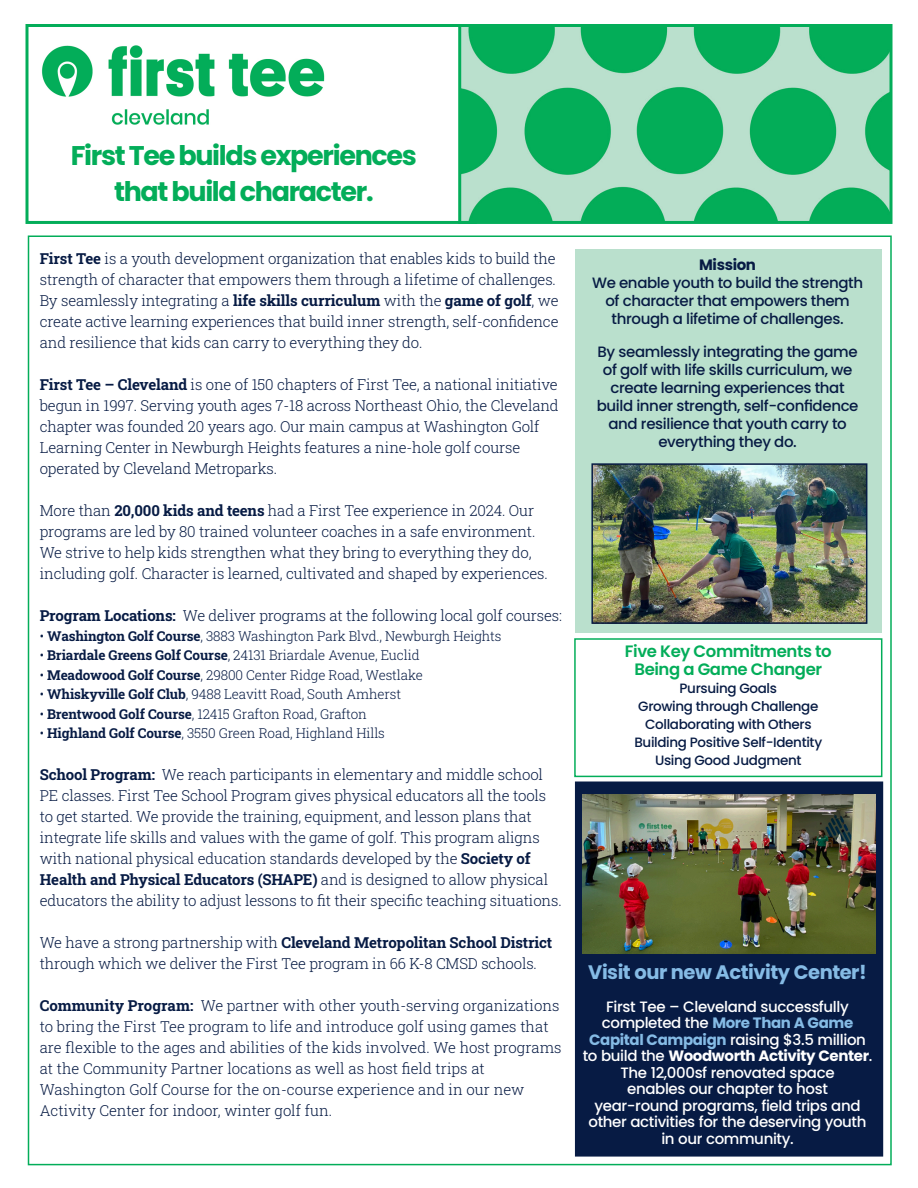
<style>
.page{position:relative;width:918px;height:1188px;background:#fff}
.page>*{position:absolute;margin:0;border:0;box-sizing:border-box;transform-origin:0 0}
.t1{font:700 27px/36px "Poppins";letter-spacing:-.05em;color:#03ad59;text-align:center}
._12_18{font:700 19.5px "Poppins";letter-spacing:-.025em;color:#85bbe5}
.t2{font:600 16.5px/18px "Poppins";letter-spacing:-.025em;color:#03ad59;text-align:center}
.t3{font:300 15px/21px "Roboto Slab";letter-spacing:-.01em;color:#071b44}
.t4{font:500 15px/18px "Poppins";letter-spacing:-.025em;color:#071b44;text-align:center}
._12_18-2{font:500 15px/16.5px "Poppins";letter-spacing:-.025em;color:#fff;text-align:center}
.t5{font:300 13.5px "Roboto Slab";letter-spacing:-.01em;color:#071b44}
.t6{font:500 13.5px "Poppins";letter-spacing:-.025em;color:#071b44}
.s1{font-weight:700}
.s2{font-weight:700;color:#85bbe5}
</style>
<div class="page">
<div style="left:26px;top:24px;width:451px;height:200px;background:#fff;border:3px solid #03ad59"></div>
<div style="left:28px;top:236px;width:864px;height:929px;background:#fff;border:2px solid #03ad59"></div>
<img style="left:462px;top:28px;width:426px;height:192px">
<div style="left:458px;top:24px;width:434px;height:200px;border:3px solid #03ad59"></div>
<img style="left:42px;top:45px;width:283px;height:80px">
<div style="left:575px;top:249px;width:307px;height:384px;background:#bae0cd"></div>
<div style="left:574px;top:638px;width:308px;height:139px;border:2px solid #03ad59"></div>
<img style="left:594px;top:466px;width:270px;height:155px">
<div style="left:591px;top:463px;width:276px;height:161px;border:2px solid #071b44"></div>
<div style="left:575px;top:782px;width:308px;height:375px;background:#071b44"></div>
<img style="left:582px;top:794px;width:293px;height:159px">
<p class="t1" style="left:71px;top:138px;width:347px">First Tee builds experiences that build character.</p>
<p class="t3" style="left:40px;top:248px;width:520px"><span class="s1">First Tee</span> is a youth development organization that enables kids to build the strength of character that empowers them through a lifetime of challenges.<br>By seamlessly integrating a <span class="s1">life skills curriculum</span> with the <span class="s1">game of golf</span>, we create active learning experiences that build inner strength, self-confidence and resilience that kids can carry to everything they do.</p>
<p class="t3" style="left:40px;top:374px;width:521px"><span class="s1">First Tee – Cleveland</span> is one of 150 chapters of First Tee, a national initiative begun in 1997. Serving youth ages 7-18 across Northeast Ohio, the Cleveland chapter was founded 20 years ago. Our main campus at Washington Golf Learning Center in Newburgh Heights features a nine-hole golf course operated by Cleveland Metroparks.</p>
<p class="t3" style="left:40px;top:500px;width:510px">More than <span class="s1">20,000 kids and teens</span> had a First Tee experience in 2024. Our programs are led by 80 trained volunteer coaches in a safe environment.<br>We strive to help kids strengthen what they bring to everything they do, including golf. Character is learned, cultivated and shaped by experiences.</p>
<p class="t3" style="left:40px;top:605px;width:524px"><span class="s1">Program Locations:</span> We deliver programs at the following local golf courses:</p>
<p class="t5" style="left:40px;top:627px;width:463px">• <span class="s1">Washington Golf Course</span>, 3883 Washington Park Blvd., Newburgh Heights</p>
<p class="t5" style="left:40px;top:646px;width:381px">• <span class="s1">Briardale Greens Golf Course</span>, 24131 Briardale Avenue, Euclid</p>
<p class="t5" style="left:40px;top:666px;width:385px">• <span class="s1">Meadowood Golf Course</span>, 29800 Center Ridge Road, Westlake</p>
<p class="t5" style="left:40px;top:685px;width:363px">• <span class="s1">Whiskyville Golf Club</span>, 9488 Leavitt Road, South Amherst</p>
<p class="t5" style="left:40px;top:705px;width:329px">• <span class="s1">Brentwood Golf Course</span>, 12415 Grafton Road, Grafton</p>
<p class="t5" style="left:40px;top:724px;width:347px">• <span class="s1">Highland Golf Course</span>, 3550 Green Road, Highland Hills</p>
<p class="t3" style="left:40px;top:764px;width:524px"><span class="s1">School Program:</span> We reach participants in elementary and middle school PE classes. First Tee School Program gives physical educators all the tools to get started. We provide the training, equipment, and lesson plans that integrate life skills and values with the game of golf. This program aligns with national physical education standards developed by the <span class="s1">Society of Health and Physical Educators (SHAPE)</span> and is designed to allow physical educators the ability to adjust lessons to fit their specific teaching situations.</p>
<p class="t3" style="left:40px;top:932px;width:514px">We have a strong partnership with <span class="s1">Cleveland Metropolitan School District </span>through which we deliver the First Tee program in 66 K-8 CMSD schools.</p>
<p class="t3" style="left:40px;top:995px;width:523px"><span class="s1">Community Program:</span> We partner with other youth-serving organizations to bring the First Tee program to life and introduce golf using games that are flexible to the ages and abilities of the kids involved. We host programs at the Community Partner locations as well as host field trips at Washington Golf Course for the on-course experience and in our new Activity Center for indoor, winter golf fun.</p>
<p class="t4" style="left:592px;top:256px;width:272px"><span class="s1">Mission<br></span>We enable youth to build the strength of character that empowers them through a lifetime of challenges.</p>
<p class="t4" style="left:597px;top:343px;width:263px">By seamlessly integrating the game of golf with life skills curriculum, we create learning experiences that build inner strength, self-confidence and resilience that youth carry to everything they do.</p>
<p class="t2" style="left:625px;top:642px;width:208px">Five Key Commitments to<br>Being a Game Changer</p>
<p class="t6" style="left:680px;top:681px;width:99px">Pursuing Goals</p>
<p class="t6" style="left:638px;top:699px;width:182px">Growing through Challenge</p>
<p class="t6" style="left:645px;top:717px;width:168px">Collaborating with Others</p>
<p class="t6" style="left:634px;top:735px;width:189px">Building Positive Self-Identity</p>
<p class="t6" style="left:655px;top:753px;width:148px">Using Good Judgment</p>
<p class="_12_18" style="left:588px;top:961px;width:280px">Visit our new Activity Center!</p>
<p class="_12_18-2" style="left:583px;top:999px;width:291px">First Tee – Cleveland successfully completed the <span class="s2">More Than A Game Capital Campaign</span> raising $3.5 million to build the <span class="s1">Woodworth Activity Center</span>.<br>The 12,000sf renovated space<br>enables our chapter to host<br>year-round programs, field trips and other activities for the deserving youth in our community.</p>
</div>
